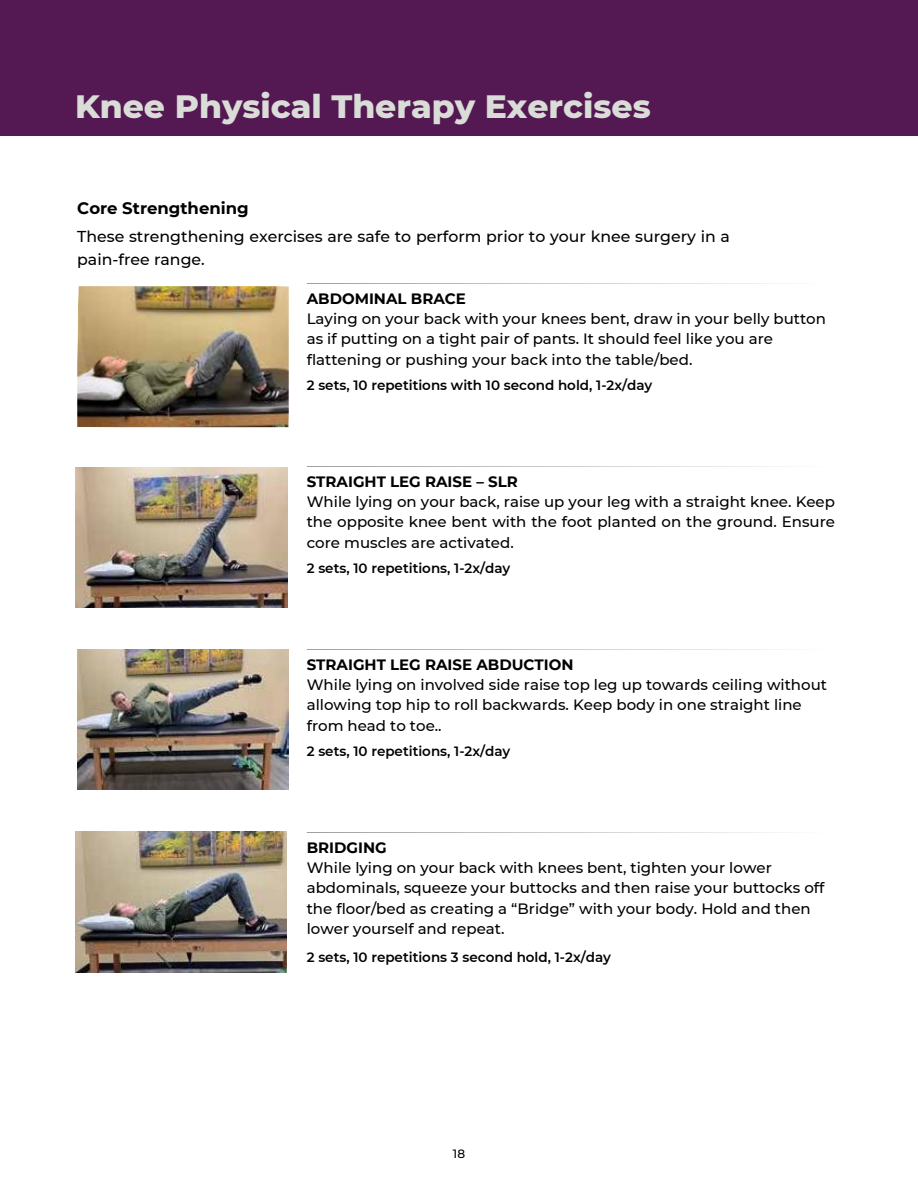
<style>
.page{position:relative;width:918px;height:1188px;background:#fff}
.page>*{position:absolute;margin:0;border:0;box-sizing:border-box;transform-origin:0 0}
.t1{font:800 33px "Montserrat";color:#dadcd7}
.t2{font:700 16.5px "Montserrat";color:#000}
.t3{font:500 15.75px/23.7px "Montserrat";color:#000}
.t4{font:500 15px/20.2px "Montserrat";color:#000}
.t5{font:700 15px "Montserrat";color:#000}
.t6{font:600 13.5px "Montserrat";color:#000}
.t7{font:500 12px "Montserrat";color:#000}
</style>
<div class="page">
<div style="left:0;top:0;width:918px;height:135px;background:#541953"></div>
<img style="left:77px;top:286px;width:212px;height:141px">
<img style="left:76px;top:467px;width:211px;height:141px">
<img style="left:75px;top:832px;width:212px;height:140px">
<img style="left:77px;top:649px;width:211px;height:141px">
<hr style="left:307px;top:284px;width:530px;height:1px;background:#000">
<hr style="left:307px;top:467px;width:530px;height:1px;background:#000">
<hr style="left:307px;top:650px;width:530px;height:1px;background:#000">
<hr style="left:307px;top:833px;width:530px;height:1px;background:#000">
<h1 class="t1" style="left:75px;top:86px;width:577px">Knee Physical Therapy Exercises</h1>
<p class="t2" style="left:77px;top:198px;width:173px">Core Strengthening</p>
<p class="t3" style="left:77px;top:224px;width:654px">These strengthening exercises are safe to perform prior to your knee surgery in a pain-free range.</p>
<p class="t5" style="left:307px;top:289px;width:161px">ABDOMINAL BRACE</p>
<p class="t4" style="left:307px;top:309px;width:521px">Laying on your back with your knees bent, draw in your belly button as if putting on a tight pair of pants. It should feel like you are flattening or pushing your back into the table/bed.</p>
<p class="t6" style="left:307px;top:377px;width:347px">2 sets, 10 repetitions with 10 second hold, 1-2x/day</p>
<p class="t5" style="left:307px;top:472px;width:213px">STRAIGHT LEG RAISE – SLR</p>
<p class="t4" style="left:307px;top:492px;width:530px;text-align:justify">While lying on your back, raise up your leg with a straight knee. Keep the opposite knee bent with the foot planted on the ground. Ensure core muscles are activated.</p>
<p class="t6" style="left:307px;top:560px;width:205px">2 sets, 10 repetitions, 1-2x/day</p>
<p class="t5" style="left:307px;top:655px;width:268px">STRAIGHT LEG RAISE ABDUCTION</p>
<p class="t4" style="left:307px;top:675px;width:522px">While lying on involved side raise top leg up towards ceiling without allowing top hip to roll backwards. Keep body in one straight line from head to toe..</p>
<p class="t6" style="left:307px;top:743px;width:205px">2 sets, 10 repetitions, 1-2x/day</p>
<p class="t5" style="left:307px;top:838px;width:81px">BRIDGING</p>
<p class="t4" style="left:307px;top:858px;width:519px">While lying on your back with knees bent, tighten your lower abdominals, squeeze your buttocks and then raise your buttocks off the floor/bed as creating a “Bridge” with your body. Hold and then lower yourself and repeat.</p>
<p class="t6" style="left:307px;top:949px;width:306px">2 sets, 10 repetitions 3 second hold, 1-2x/day</p>
<p class="t7" style="left:453px;top:1146px;width:14px">18</p>
</div>
